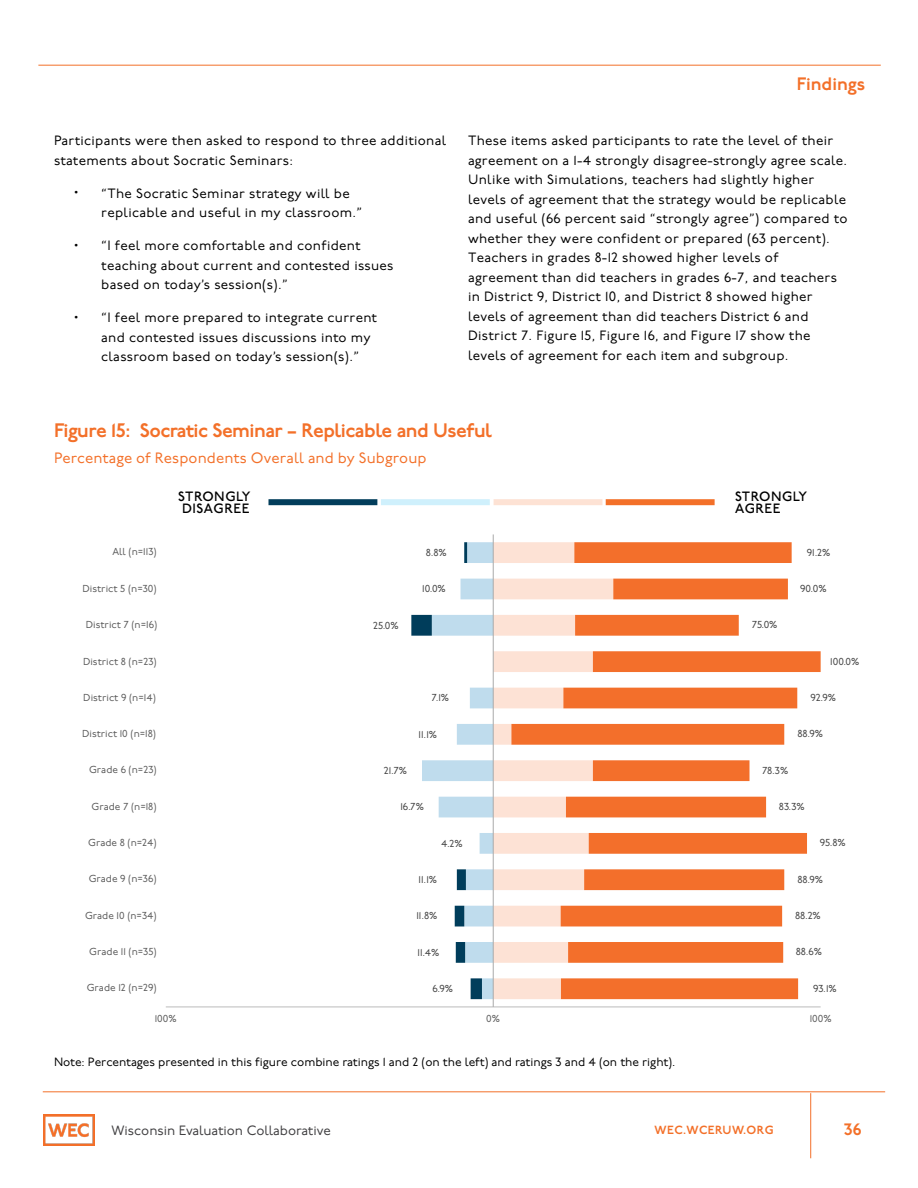
<style>
.page{position:relative;width:918px;height:1188px;background:#fff}
.page>*{position:absolute;margin:0;border:0;box-sizing:border-box;transform-origin:0 0}
.t1{font:600 19.5px "P22 Underground";letter-spacing:-.025em;color:#f37029}
.t2{font:600 18px "P22 Underground";color:#f37029}
.t3{font:600 16.5px "P22 Underground";color:#f37029}
.t4{font:15px "P22 Underground";letter-spacing:.005em;color:#f37029}
.t5{font:700 15px "Britannic";color:#000}
.t6{font:13.5px/19.5px "P22 Underground";letter-spacing:.025em;color:#000}
.t7{font:13.5px "P22 Underground";color:#414042}
.t8{font:500 13.5px/12px "P22 Underground";letter-spacing:.04em;color:#000}
.t9{font:12px "P22 Underground";color:#000}
.t10{font:600 11.85px "P22 Underground";letter-spacing:.04em;color:#f37029}
.t11{font:10.05px "P22 Underground";letter-spacing:.005em;color:#595959}
.t12{font:10.05px "P22 Underground";color:#404040}
</style>
<div class="page">
<img style="left:43px;top:1115px;width:52px;height:30px">
<hr style="left:43px;top:1091px;width:842px;height:1px;background:#f37029">
<hr style="left:810px;top:1093px;width:1px;height:65px;background:#f37029">
<hr style="left:38px;top:65px;width:843px;height:1px;background:#f37029">
<svg style="left:411px;top:542px;width:82px;height:457px"></svg>
<svg style="left:494px;top:542px;width:17px;height:457px;fill:#fde2d5"></svg>
<svg style="left:511px;top:542px;width:310px;height:457px"></svg>
<hr style="left:166px;top:1007px;width:655px;height:1px;background:#bcbcbc">
<hr style="left:493px;top:534px;width:1px;height:473px;background:#a9a9a9">
<div style="left:272px;top:499px;width:102px;height:6px;background:#023d5b"></div>
<div style="left:384px;top:499px;width:103px;height:6px;background:#cff0fc"></div>
<div style="left:497px;top:499px;width:102px;height:6px;background:#fde2d4"></div>
<div style="left:609px;top:499px;width:103px;height:6px;background:#f37029"></div>
<p class="t6" style="left:54px;top:131px;width:394px">Participants were then asked to respond to three additional statements about Socratic Seminars:</p>
<p class="t5" style="left:74px;top:183px;width:6px">∙</p>
<p class="t6" style="left:101px;top:184px;width:263px">“The Socratic Seminar strategy will be replicable and useful in my classroom.”</p>
<p class="t5" style="left:74px;top:235px;width:6px">∙</p>
<p class="t6" style="left:101px;top:236px;width:294px">“I feel more comfortable and confident teaching about current and contested issues based on today’s session(s).”</p>
<p class="t5" style="left:74px;top:307px;width:6px">∙</p>
<p class="t6" style="left:101px;top:308px;width:277px">“I feel more prepared to integrate current and contested issues discussions into my classroom based on today’s session(s).”</p>
<h2 class="t2" style="left:797px;top:74px;width:70px">Findings</h2>
<p class="t6" style="left:468px;top:131px;width:381px">These items asked participants to rate the level of their agreement on a 1-4 strongly disagree-strongly agree scale.<br>Unlike with Simulations, teachers had slightly higher levels of agreement that the strategy would be replicable and useful (66 percent said “strongly agree”) compared to whether they were confident or prepared (63 percent).<br>Teachers in grades 8-12 showed higher levels of agreement than did teachers in grades 6-7, and teachers in District 9, District 10, and District 8 showed higher levels of agreement than did teachers District 6 and District 7. Figure 15, Figure 16, and Figure 17 show the levels of agreement for each item and subgroup.</p>
<h1 class="t1" style="left:54px;top:419px;width:440px">Figure 15: Socratic Seminar – Replicable and Useful</h1>
<p class="t4" style="left:54px;top:450px;width:374px">Percentage of Respondents Overall and by Subgroup</p>
<p class="t11" style="left:113px;top:546px;width:46px">All (n=113)</p>
<p class="t11" style="left:82px;top:583px;width:76px">District 5 (n=30)</p>
<p class="t11" style="left:86px;top:619px;width:73px">District 7 (n=16)</p>
<p class="t11" style="left:83px;top:656px;width:75px">District 8 (n=23)</p>
<p class="t11" style="left:83px;top:692px;width:74px">District 9 (n=14)</p>
<p class="t11" style="left:82px;top:728px;width:75px">District 10 (n=18)</p>
<p class="t11" style="left:89px;top:764px;width:69px">Grade 6 (n=23)</p>
<p class="t11" style="left:92px;top:801px;width:67px">Grade 7 (n=18)</p>
<p class="t11" style="left:88px;top:837px;width:70px">Grade 8 (n=24)</p>
<p class="t11" style="left:89px;top:873px;width:69px">Grade 9 (n=36)</p>
<p class="t11" style="left:85px;top:910px;width:73px">Grade 10 (n=34)</p>
<p class="t11" style="left:89px;top:946px;width:69px">Grade 11 (n=35)</p>
<p class="t11" style="left:87px;top:982px;width:71px">Grade 12 (n=29)</p>
<p class="t8" style="left:178px;top:491px;width:74px">STRONGLY<br>DISAGREE</p>
<p class="t8" style="left:735px;top:491px;width:74px">STRONGLY<br>AGREE</p>
<p class="t12" style="left:373px;top:620px;width:27px">25.0%</p>
<p class="t12" style="left:426px;top:547px;width:22px">8.8%</p>
<p class="t12" style="left:422px;top:583px;width:25px">10.0%</p>
<p class="t12" style="left:432px;top:692px;width:19px">7.1%</p>
<p class="t12" style="left:419px;top:729px;width:20px">11.1%</p>
<p class="t12" style="left:384px;top:765px;width:25px">21.7%</p>
<p class="t12" style="left:400px;top:801px;width:25px">16.7%</p>
<p class="t12" style="left:441px;top:838px;width:23px">4.2%</p>
<p class="t12" style="left:419px;top:874px;width:20px">11.1%</p>
<p class="t12" style="left:416px;top:910px;width:22px">11.8%</p>
<p class="t12" style="left:418px;top:947px;width:23px">11.4%</p>
<p class="t12" style="left:432px;top:983px;width:22px">6.9%</p>
<p class="t12" style="left:752px;top:619px;width:27px">75.0%</p>
<p class="t12" style="left:807px;top:547px;width:25px">91.2%</p>
<p class="t12" style="left:800px;top:583px;width:28px">90.0%</p>
<p class="t12" style="left:830px;top:656px;width:31px">100.0%</p>
<p class="t12" style="left:811px;top:692px;width:27px">92.9%</p>
<p class="t12" style="left:797px;top:728px;width:27px">88.9%</p>
<p class="t12" style="left:762px;top:765px;width:28px">78.3%</p>
<p class="t12" style="left:779px;top:801px;width:27px">83.3%</p>
<p class="t12" style="left:820px;top:837px;width:27px">95.8%</p>
<p class="t12" style="left:797px;top:874px;width:27px">88.9%</p>
<p class="t12" style="left:795px;top:910px;width:27px">88.2%</p>
<p class="t12" style="left:796px;top:946px;width:28px">88.6%</p>
<p class="t12" style="left:813px;top:983px;width:25px">93.1%</p>
<p class="t11" style="left:155px;top:1013px;width:23px">100%</p>
<p class="t11" style="left:486px;top:1013px;width:15px">0%</p>
<p class="t11" style="left:810px;top:1013px;width:23px">100%</p>
<p class="t9" style="left:54px;top:1055px;width:623px">Note: Percentages presented in this figure combine ratings 1 and 2 (on the left) and ratings 3 and 4 (on the right).</p>
<p class="t7" style="left:112px;top:1123px;width:221px">Wisconsin Evaluation Collaborative</p>
<p class="t10" style="left:655px;top:1123px;width:120px">WEC.WCERUW.ORG</p>
<p class="t3" style="left:844px;top:1120px;width:19px">36</p>
</div>
